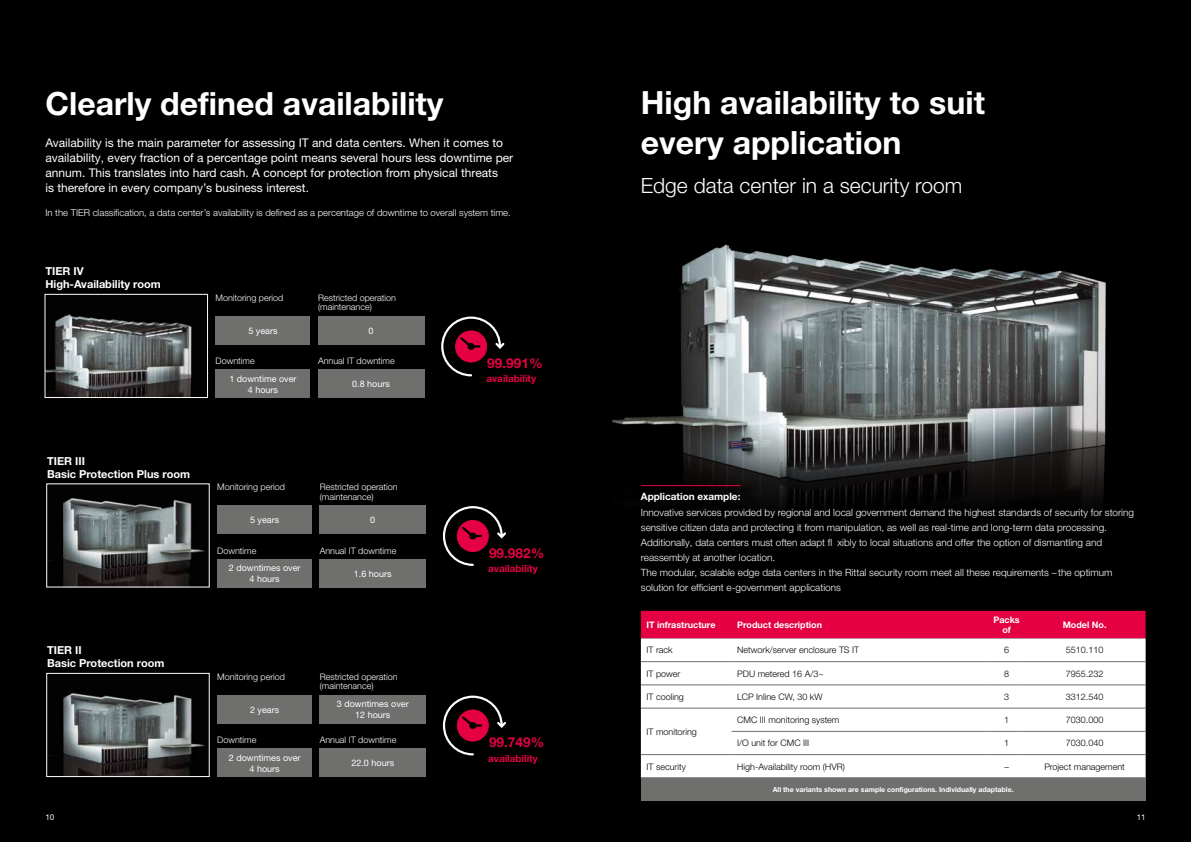
<style>
.page{position:relative;width:1191px;height:842px;background:#000}
.page>*{position:absolute;margin:0;border:0;box-sizing:border-box;transform-origin:0 0}
.t1{font:700 32px/40px "Neue Helvetica For Rittal";color:#fff}
.t2{font:300 21px "Neue Helvetica For Rittal";color:#fff}
.t3{font:700 13.7px "Neue Helvetica For Rittal";color:#e40042}
.t4{font:12px/15px "Neue Helvetica For Rittal";color:#fff}
.t5{font:700 11px/13.2px "Neue Helvetica For Rittal";color:#fff}
.t6{font:300 10px/15px "Neue Helvetica For Rittal";color:#fff}
.t7{font:700 10px "Neue Helvetica For Rittal";color:#fff}
.t8{font:700 9.9px "Neue Helvetica For Rittal";color:#e40042}
.t9{font:300 9.5px "Neue Helvetica For Rittal";color:#fff}
.t10{font:300 9px "Neue Helvetica For Rittal";color:#000}
.t11{font:300 9px/9.5px "Neue Helvetica For Rittal";color:#fff}
.t12{font:9px/10.8px "Neue Helvetica For Rittal";color:#fff;text-align:center}
.t13{font:700 9px/9.5px "Neue Helvetica For Rittal";color:#fff;text-align:center}
.t14{font:8px "Neue Helvetica For Rittal";color:#fff}
.t15{font:700 7px "Neue Helvetica For Rittal";color:#fff}
</style>
<div class="page">
<img style="left:612px;top:244px;width:534px;height:398px">
<img style="left:47px;top:314px;width:145px;height:82px">
<div style="left:45px;top:294px;width:163px;height:104px;border:1px solid #fff"></div>
<img style="left:63px;top:693px;width:143px;height:82px">
<div style="left:46px;top:673px;width:164px;height:104px;border:1px solid #fff"></div>
<img style="left:48px;top:498px;width:157px;height:87px">
<div style="left:215px;top:316px;width:95px;height:28px;background:#6f6f6e"></div>
<div style="left:215px;top:370px;width:95px;height:28px;background:#6f6f6e"></div>
<div style="left:318px;top:316px;width:106px;height:28px;background:#6f6f6e"></div>
<div style="left:318px;top:370px;width:106px;height:28px;background:#6f6f6e"></div>
<div style="left:217px;top:695px;width:95px;height:28px;background:#6f6f6e"></div>
<div style="left:217px;top:749px;width:95px;height:28px;background:#6f6f6e"></div>
<div style="left:320px;top:695px;width:106px;height:28px;background:#6f6f6e"></div>
<div style="left:320px;top:749px;width:106px;height:28px;background:#6f6f6e"></div>
<div style="left:217px;top:506px;width:95px;height:28px;background:#6f6f6e"></div>
<div style="left:217px;top:559px;width:95px;height:28px;background:#6f6f6e"></div>
<div style="left:320px;top:506px;width:106px;height:28px;background:#6f6f6e"></div>
<div style="left:320px;top:559px;width:106px;height:28px;background:#6f6f6e"></div>
<div style="left:641px;top:611px;width:504px;height:27px;background:#e40042"></div>
<div style="left:641px;top:638px;width:504px;height:140px;background:#fff"></div>
<div style="left:641px;top:778px;width:504px;height:22px;background:#6f6f6e"></div>
<hr style="left:641px;top:661px;width:90px;height:1px;background:#6f6f6e">
<hr style="left:641px;top:685px;width:90px;height:1px;background:#6f6f6e">
<hr style="left:641px;top:708px;width:90px;height:1px;background:#6f6f6e">
<hr style="left:731px;top:661px;width:258px;height:1px;background:#6f6f6e">
<hr style="left:989px;top:661px;width:34px;height:1px;background:#6f6f6e">
<hr style="left:1023px;top:661px;width:122px;height:1px;background:#6f6f6e">
<hr style="left:731px;top:685px;width:258px;height:1px;background:#6f6f6e">
<hr style="left:989px;top:685px;width:34px;height:1px;background:#6f6f6e">
<hr style="left:1023px;top:685px;width:122px;height:1px;background:#6f6f6e">
<hr style="left:731px;top:708px;width:258px;height:1px;background:#6f6f6e">
<hr style="left:989px;top:708px;width:34px;height:1px;background:#6f6f6e">
<hr style="left:1023px;top:708px;width:122px;height:1px;background:#6f6f6e">
<hr style="left:731px;top:731px;width:258px;height:1px;background:#6f6f6e">
<hr style="left:989px;top:731px;width:34px;height:1px;background:#6f6f6e">
<hr style="left:1023px;top:731px;width:122px;height:1px;background:#6f6f6e">
<hr style="left:641px;top:754px;width:90px;height:1px;background:#6f6f6e">
<hr style="left:731px;top:754px;width:258px;height:1px;background:#6f6f6e">
<hr style="left:989px;top:754px;width:34px;height:1px;background:#6f6f6e">
<hr style="left:1023px;top:754px;width:122px;height:1px;background:#6f6f6e">
<svg style="left:441px;top:316px;width:64px;height:61px"></svg>
<div style="left:467px;top:343px;width:7px;height:7px;background:#000;border-radius:50%"></div>
<svg style="left:442px;top:695px;width:64px;height:61px"></svg>
<div style="left:469px;top:722px;width:7px;height:7px;background:#000;border-radius:50%"></div>
<svg style="left:442px;top:506px;width:64px;height:60px"></svg>
<div style="left:469px;top:532px;width:7px;height:7px;background:#000;border-radius:50%"></div>
<hr style="left:641px;top:485px;width:99px;height:1px;background:#e40042">
<h1 class="t1" style="left:45px;top:83px;width:399px">Clearly defined availability</h1>
<p class="t4" style="left:45px;top:135px;width:469px">Availability is the main parameter for assessing IT and data centers. When it comes to availability, every fraction of a percentage point means several hours less downtime per annum. This translates into hard cash. A concept for protection from physical threats<br>is therefore in every company’s business interest.</p>
<p class="t9" style="left:45px;top:207px;width:467px">In the TIER classification, a data center’s availability is defined as a percentage of downtime to overall system time.</p>
<p class="t5" style="left:45px;top:264px;width:117px">TIER IV<br>High-Availability room</p>
<p class="t5" style="left:47px;top:454px;width:144px">TIER III<br>Basic Protection Plus room</p>
<p class="t5" style="left:47px;top:643px;width:119px">TIER II<br>Basic Protection room</p>
<p class="t11" style="left:215px;top:293px;width:69px">Monitoring period</p>
<p class="t11" style="left:318px;top:293px;width:80px">Restricted operation (maintenance)</p>
<p class="t12" style="left:368px;top:325px;width:7px">0</p>
<p class="t12" style="left:248px;top:325px;width:31px">5 years</p>
<p class="t12" style="left:229px;top:373px;width:69px">1 downtime over<br>4 hours</p>
<p class="t11" style="left:215px;top:356px;width:41px">Downtime</p>
<p class="t11" style="left:318px;top:356px;width:78px">Annual IT downtime</p>
<p class="t12" style="left:352px;top:379px;width:39px">0.8 hours</p>
<p class="t11" style="left:217px;top:482px;width:69px">Monitoring period</p>
<p class="t11" style="left:320px;top:482px;width:80px">Restricted operation (maintenance)</p>
<p class="t12" style="left:370px;top:514px;width:7px">0</p>
<p class="t12" style="left:250px;top:514px;width:31px">5 years</p>
<p class="t12" style="left:229px;top:563px;width:73px">2 downtimes over<br>4 hours</p>
<p class="t11" style="left:217px;top:546px;width:41px">Downtime</p>
<p class="t11" style="left:320px;top:546px;width:78px">Annual IT downtime</p>
<p class="t12" style="left:354px;top:568px;width:39px">1.6 hours</p>
<p class="t11" style="left:217px;top:672px;width:69px">Monitoring period</p>
<p class="t11" style="left:320px;top:672px;width:80px">Restricted operation (maintenance)</p>
<p class="t12" style="left:337px;top:698px;width:73px">3 downtimes over<br>12 hours</p>
<p class="t12" style="left:250px;top:704px;width:31px">2 years</p>
<p class="t12" style="left:229px;top:752px;width:73px">2 downtimes over<br>4 hours</p>
<p class="t11" style="left:217px;top:735px;width:41px">Downtime</p>
<p class="t11" style="left:320px;top:735px;width:78px">Annual IT downtime</p>
<p class="t12" style="left:351px;top:758px;width:44px">22.0 hours</p>
<h3 class="t3" style="left:487px;top:355px;width:57px">99.991%</h3>
<p class="t8" style="left:486px;top:373px;width:51px">availability</p>
<h3 class="t3" style="left:489px;top:545px;width:57px">99.982%</h3>
<p class="t8" style="left:488px;top:562px;width:51px">availability</p>
<h3 class="t3" style="left:489px;top:734px;width:57px">99.749%</h3>
<p class="t8" style="left:488px;top:752px;width:51px">availability</p>
<h1 class="t1" style="left:641px;top:83px;width:345px">High availability to suit every application</h1>
<h2 class="t2" style="left:641px;top:173px;width:323px">Edge data center in a security room</h2>
<p class="t7" style="left:641px;top:490px;width:101px">Application example:</p>
<p class="t6" style="left:641px;top:505px;width:495px">Innovative services provided by regional and local government demand the highest standards of security for storing sensitive citizen data and protecting it from manipulation, as well as real-time and long-term data processing.<br>Additionally, data centers must often adapt fl xibly to local situations and offer the option of dismantling and reassembly at another location.<br>The modular, scalable edge data centers in the Rittal security room meet all these requirements – the optimum solution for efficient e-government applications</p>
<p class="t13" style="left:646px;top:620px;width:70px">IT infrastructure</p>
<p class="t13" style="left:737px;top:620px;width:86px">Product description</p>
<p class="t13" style="left:993px;top:615px;width:28px">Packs of</p>
<p class="t13" style="left:1062px;top:620px;width:45px">Model No.</p>
<p class="t10" style="left:646px;top:645px;width:27px">IT rack</p>
<p class="t10" style="left:737px;top:645px;width:123px">Network/server enclosure TS IT</p>
<p class="t10" style="left:1004px;top:645px;width:7px">6</p>
<p class="t10" style="left:1065px;top:645px;width:39px">5510.110</p>
<p class="t10" style="left:646px;top:668px;width:35px">IT power</p>
<p class="t10" style="left:737px;top:668px;width:88px">PDU metered 16 A/3~</p>
<p class="t10" style="left:1004px;top:668px;width:7px">8</p>
<p class="t10" style="left:1065px;top:668px;width:39px">7955.232</p>
<p class="t10" style="left:646px;top:691px;width:39px">IT cooling</p>
<p class="t10" style="left:737px;top:691px;width:87px">LCP Inline CW, 30 kW</p>
<p class="t10" style="left:1004px;top:691px;width:7px">3</p>
<p class="t10" style="left:1065px;top:691px;width:39px">3312.540</p>
<p class="t10" style="left:646px;top:726px;width:52px">IT monitoring</p>
<p class="t10" style="left:737px;top:714px;width:104px">CMC III monitoring system</p>
<p class="t10" style="left:1004px;top:714px;width:7px">1</p>
<p class="t10" style="left:1065px;top:714px;width:39px">7030.000</p>
<p class="t10" style="left:737px;top:738px;width:73px">I/O unit for CMC III</p>
<p class="t10" style="left:1004px;top:738px;width:7px">1</p>
<p class="t10" style="left:1065px;top:738px;width:39px">7030.040</p>
<p class="t10" style="left:646px;top:761px;width:41px">IT security</p>
<p class="t10" style="left:737px;top:761px;width:109px">High-Availability room (HVR)</p>
<p class="t10" style="left:1004px;top:761px;width:6px">–</p>
<p class="t10" style="left:1044px;top:761px;width:82px">Project management</p>
<p class="t15" style="left:773px;top:785px;width:242px">All the variants shown are sample configurations. Individually adaptable.</p>
<p class="t14" style="left:45px;top:812px;width:10px">10</p>
<p class="t14" style="left:1136px;top:812px;width:10px">11</p>
</div>
